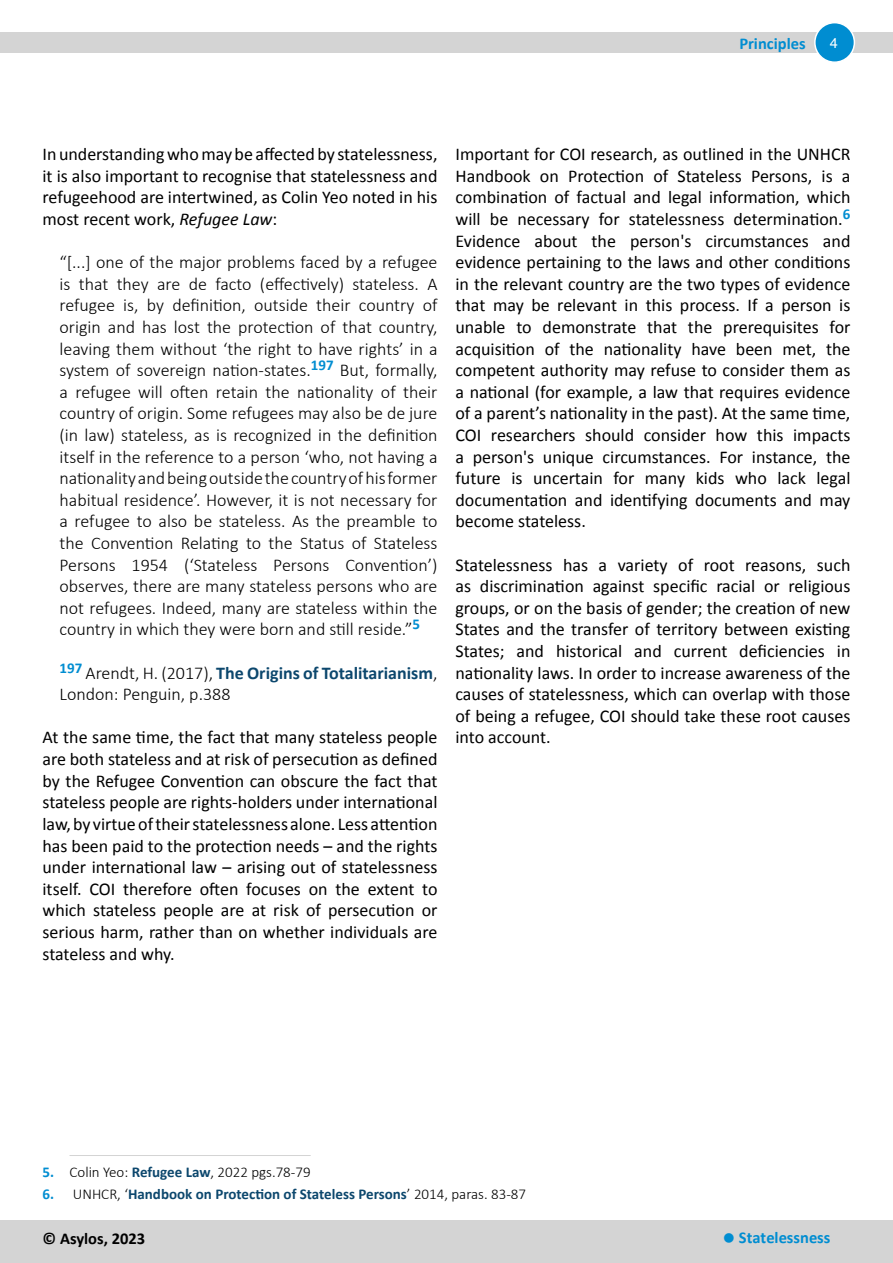
<style>
.page{position:relative;width:893px;height:1263px;background:#fff}
.page>*{position:absolute;margin:0;border:0;box-sizing:border-box;transform-origin:0 0}
.Main_body_text{font:18px/21.6px "Calibri";color:#000;text-align:justify}
.Quote_text{font:300 18px/21.6px "Calibri";color:#000;text-align:justify}
.t1{font:700 16.5px "Calibri";color:#008dd1}
.t2{font:700 16.5px "Calibri";color:#000}
.t3{font:700 15px "Calibri";color:#0c476d}
.t4{font:300 15px "Calibri";color:#000}
.t5{font:14.4px "Helvetica";color:#fff}
.s1{font-style:italic}
.s2{font-weight:700;color:#0c476d}
.s3{font-weight:700;color:#008dd1}
.s4{color:#008dd1}
.s5{font-weight:300;color:#000}
</style>
<div class="page">
<div style="left:0;top:32px;width:893px;height:21px;background:#d4d4d4"></div>
<div style="left:815px;top:23px;width:39px;height:39px;background:#008dd1;border-radius:50%"></div>
<div style="left:814px;top:22px;width:41px;height:41px;border:2px solid #fff;border-radius:50%"></div>
<div style="left:0;top:1220px;width:893px;height:43px;background:#d4d4d4"></div>
<hr style="left:70px;top:1155px;width:241px;height:1px;background:#d4d4d4">
<p class="t1" style="left:739px;top:32px;width:68px">Principles</p>
<p class="t5" style="left:830px;top:32px;width:10px">4</p>
<p class="Main_body_text" style="left:43px;top:143px;width:396px">In understanding who may be affected by statelessness, it is also important to recognise that statelessness and refugeehood are intertwined, as Colin Yeo noted in his most recent work, <span class="s1">Refugee Law</span>:</p>
<p class="Quote_text" style="left:60px;top:251px;width:379px">“[...] one of the major problems faced by a refugee is that they are de facto (effectively) stateless. A refugee is, by definition, outside their country of origin and has lost the protection of that country, leaving them without ‘the right to have rights’ in a system of sovereign nation-states.<sup>197</sup> But, formally, a refugee will often retain the nationality of their country of origin. Some refugees may also be de jure (in law) stateless, as is recognized in the definition itself in the reference to a person ‘who, not having a nationality and being outside the country of his former habitual residence’. However, it is not necessary for a refugee to also be stateless. As the preamble to the Convention Relating to the Status of Stateless Persons 1954 (‘Stateless Persons Convention’) observes, there are many stateless persons who are not refugees. Indeed, many are stateless within the country in which they were born and still reside.”<sup>5</sup></p>
<p class="Quote_text" style="left:60px;top:662px;width:379px"><sup>197</sup> Arendt, H. (2017), <span class="s2">The Origins of Totalitarianism</span>,<br>London: Penguin, p.388</p>
<p class="Main_body_text" style="left:43px;top:726px;width:396px">At the same time, the fact that many stateless people are both stateless and at risk of persecution as defined by the Refugee Convention can obscure the fact that stateless people are rights-holders under international law, by virtue of their statelessness alone. Less attention has been paid to the protection needs – and the rights under international law – arising out of statelessness itself. COI therefore often focuses on the extent to which stateless people are at risk of persecution or serious harm, rather than on whether individuals are stateless and why.</p>
<p class="Main_body_text" style="left:455px;top:143px;width:396px">Important for COI research, as outlined in the UNHCR Handbook on Protection of Stateless Persons, is a combination of factual and legal information, which will be necessary for statelessness determination.<sup>6<br></sup>Evidence about the person's circumstances and evidence pertaining to the laws and other conditions in the relevant country are the two types of evidence that may be relevant in this process. If a person is unable to demonstrate that the prerequisites for acquisition of the nationality have been met, the competent authority may refuse to consider them as a national (for example, a law that requires evidence of a parent’s nationality in the past). At the same time, COI researchers should consider how this impacts a person's unique circumstances. For instance, the future is uncertain for many kids who lack legal documentation and identifying documents and may become stateless.</p>
<p class="Main_body_text" style="left:455px;top:553px;width:396px">Statelessness has a variety of root reasons, such as discrimination against specific racial or religious groups, or on the basis of gender; the creation of new States and the transfer of territory between existing States; and historical and current deficiencies in nationality laws. In order to increase awareness of the causes of statelessness, which can overlap with those of being a refugee, COI should take these root causes into account.</p>
<p class="t4" style="left:43px;top:1163px;width:270px"><span class="s3">5.</span> Colin Yeo: <span class="s2">Refugee Law</span>, 2022 pgs.78-79</p>
<p class="t3" style="left:43px;top:1183px;width:485px"><span class="s4">6.</span> <span class="s5">UNHCR, ‘</span>Handbook on Protection of Stateless Persons<span class="s5">’ 2014, paras. 83-87</span></p>
<p class="t2" style="left:43px;top:1227px;width:104px">© Asylos, 2023</p>
<p class="t1" style="left:723px;top:1226px;width:109px">● Statelessness</p>
</div>
